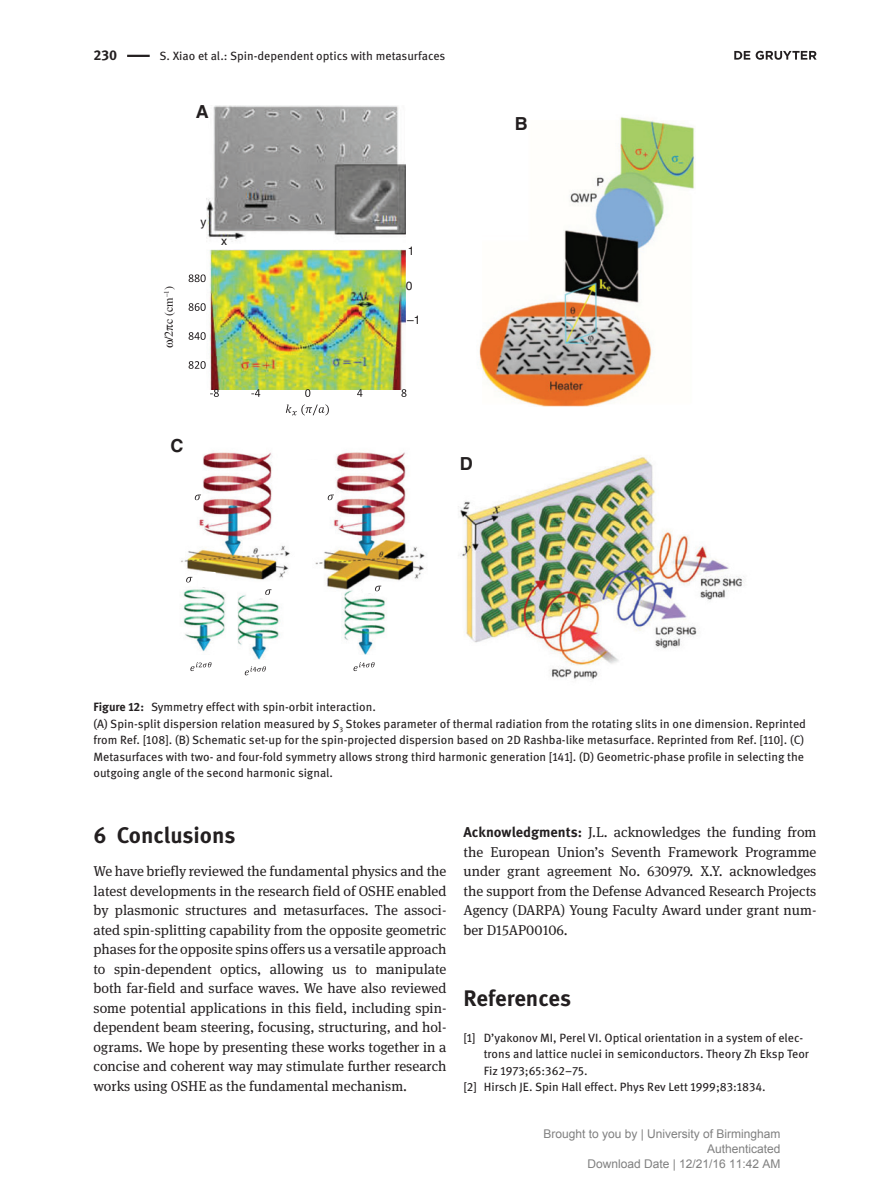
<style>
.page{position:relative;width:893px;height:1191px;background:#fff}
.page>*{position:absolute;margin:0;border:0;box-sizing:border-box;transform-origin:0 0}
.t1{font:700 22.5px "DG Meta Science";letter-spacing:-.005em;color:#231f20}
.t2{font:700 18px "Helvetica";color:#231f20}
.t3{font:14.25px/19.5px "DG Meta Serif Science";color:#231f20;text-align:justify}
.t4{font:700 14.25px "DG Meta Science";color:#231f20}
.t5{font:12px/16.5px "DG Meta Science";color:#231f20}
.t6{font:12px/15px "Arial";color:#808080;text-align:right}
.t7{font:12px "Times";color:#231f20}
.t8{font:12px "Helvetica";color:#231f20}
.s1{font-weight:700}
.s2{font-style:italic}
.s3{font-family:"DG Meta Science";font-weight:700}
</style>
<div class="page">
<hr style="left:127px;top:55px;width:23px;height:2px;background:#231f20">
<img style="left:206px;top:106px;width:200px;height:283px">
<img style="left:458px;top:455px;width:287px;height:225px">
<img style="left:181px;top:450px;width:244px;height:209px">
<svg style="left:181px;top:450px;width:13px;height:10px"></svg>
<svg style="left:297px;top:450px;width:27px;height:9px"></svg>
<img style="left:479px;top:117px;width:216px;height:289px">
<svg style="left:286px;top:404px;width:43px;height:11px"></svg>
<svg style="left:210px;top:389px;width:9px;height:8px"></svg>
<svg style="left:251px;top:389px;width:9px;height:8px"></svg>
<svg style="left:305px;top:389px;width:57px;height:8px"></svg>
<svg style="left:401px;top:389px;width:5px;height:8px"></svg>
<svg style="left:189px;top:274px;width:17px;height:8px"></svg>
<svg style="left:189px;top:303px;width:17px;height:8px"></svg>
<svg style="left:189px;top:332px;width:17px;height:8px"></svg>
<svg style="left:189px;top:361px;width:17px;height:8px"></svg>
<div style="left:341px;top:655px;width:47px;height:24px;background:#fff"></div>
<svg style="left:353px;top:662px;width:22px;height:9px"></svg>
<svg style="left:245px;top:666px;width:21px;height:9px"></svg>
<div style="left:178px;top:655px;width:47px;height:24px;background:#fff"></div>
<svg style="left:190px;top:662px;width:21px;height:9px"></svg>
<svg style="left:186px;top:577px;width:6px;height:5px"></svg>
<svg style="left:198px;top:572px;width:18px;height:15px"></svg>
<svg style="left:247px;top:583px;width:25px;height:16px"></svg>
<svg style="left:363px;top:583px;width:18px;height:10px"></svg>
<svg style="left:186px;top:483px;width:17px;height:26px"></svg>
<svg style="left:319px;top:483px;width:16px;height:26px"></svg>
<svg style="left:734px;top:51px;width:83px;height:9px"></svg>
<p class="t4" style="left:94px;top:44px;width:25px">230</p>
<p class="t5" style="left:159px;top:47px;width:287px">S. Xiao et al.: Spin-dependent optics with metasurfaces</p>
<p class="t2" style="left:196px;top:101px;width:14px">A</p>
<p class="t7" style="left:162px;top:340px;width:55px;rotate:-90deg">/2 c (cm<sup>–1</sup>)</p>
<p class="t8" style="left:200px;top:215px;width:7px">y</p>
<p class="t8" style="left:221px;top:234px;width:7px">x</p>
<p class="t2" style="left:170px;top:434px;width:14px">C</p>
<p class="t8" style="left:408px;top:243px;width:8px">1</p>
<p class="t8" style="left:406px;top:279px;width:8px">0</p>
<p class="t8" style="left:407px;top:313px;width:15px">–1</p>
<p class="t2" style="left:460px;top:453px;width:14px">D</p>
<p class="t2" style="left:515px;top:113px;width:14px">B</p>
<p class="t5" style="left:94px;top:698px;width:714px"><span class="s1">Figure 12:</span> Symmetry effect with spin-orbit interaction.<br>(A) Spin-split dispersion relation measured by <span class="s2">S</span><sub>3</sub> Stokes parameter of thermal radiation from the rotating slits in one dimension. Reprinted from Ref. [108]. (B) Schematic set-up for the spin-projected dispersion based on 2D Rashba-like metasurface. Reprinted from Ref. [110]. (C)<br>Metasurfaces with two- and four-fold symmetry allows strong third harmonic generation [141]. (D) Geometric-phase profile in selecting the outgoing angle of the second harmonic signal.</p>
<h1 class="t1" style="left:94px;top:816px;width:143px">6 Conclusions</h1>
<p class="t3" style="left:94px;top:861px;width:354px">We have briefly reviewed the fundamental physics and the latest developments in the research field of OSHE enabled by plasmonic structures and metasurfaces. The associ&shy;ated spin-splitting capability from the opposite geometric phases for the opposite spins offers us a versatile approach to spin-dependent optics, allowing us to manipulate both far-field and surface waves. We have also reviewed some potential applications in this field, including spin&shy;dependent beam steering, focusing, structuring, and hol&shy;ograms. We hope by presenting these works together in a concise and coherent way may stimulate further research works using OSHE as the fundamental mechanism.</p>
<p class="t3" style="left:463px;top:822px;width:354px"><span class="s3">Acknowledgments:</span> J.L. acknowledges the funding from the European Union’s Seventh Framework Programme under grant agreement No. 630979. X.Y. acknowledges the support from the Defense Advanced Research Projects Agency (DARPA) Young Faculty Award under grant num&shy;ber D15AP00106.</p>
<h1 class="t1" style="left:463px;top:979px;width:109px">References</h1>
<p class="t5" style="left:463px;top:1028px;width:341px">[1] D’yakonov MI, Perel VI. Optical orientation in a system of elec-</p>
<p class="t5" style="left:484px;top:1045px;width:327px">trons and lattice nuclei in semiconductors. Theory Zh Eksp Teor</p>
<p class="t5" style="left:484px;top:1061px;width:105px">Fiz 1973;65:362–75.</p>
<p class="t5" style="left:463px;top:1078px;width:304px">[2] Hirsch JE. Spin Hall effect. Phys Rev Lett 1999;83:1834.</p>
<p class="t6" style="left:543px;top:1127px;width:239px">Brought to you by | University of Birmingham<br>Authenticated<br>Download Date | 12/21/16 11:42 AM</p>
</div>
